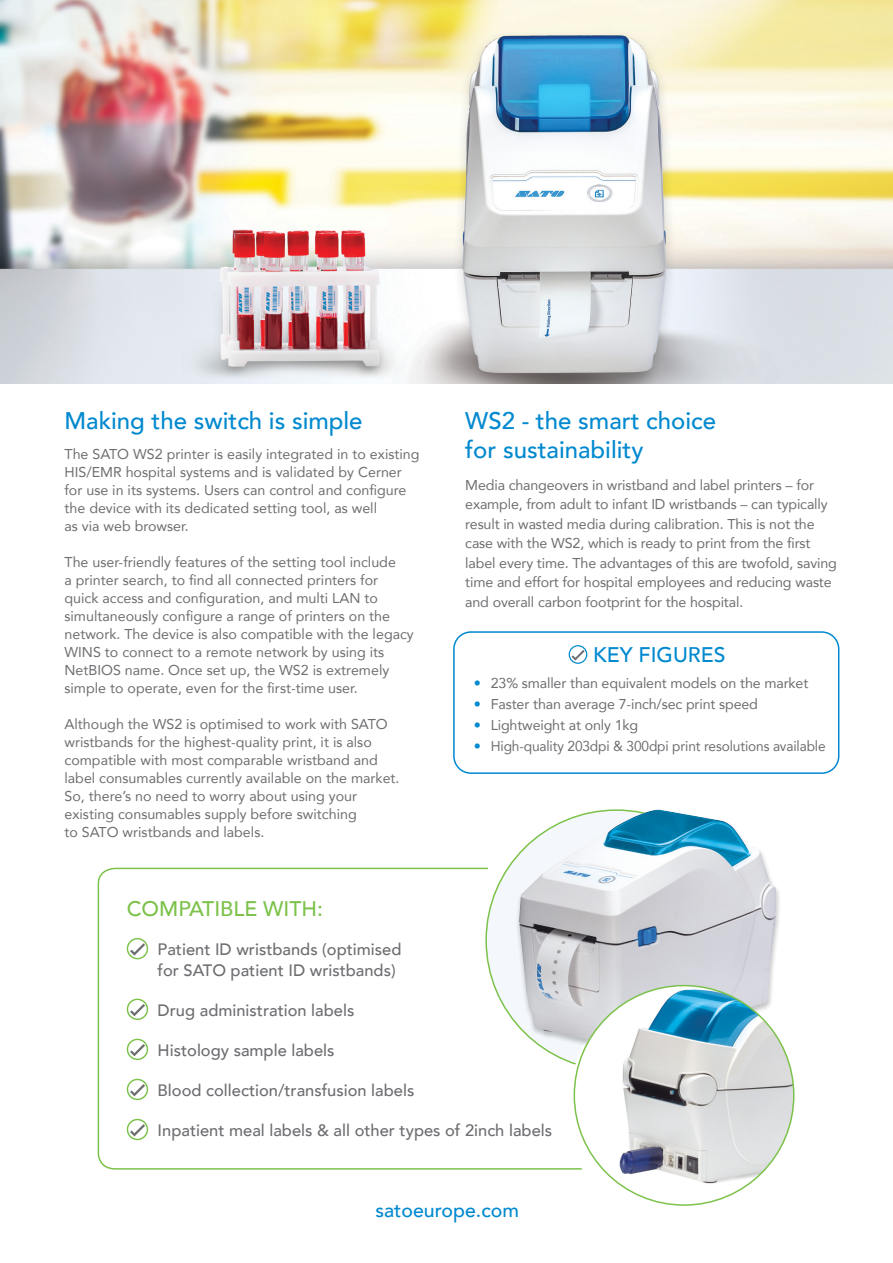
<style>
.page{position:relative;width:893px;height:1263px;background:#fff}
.page>*{position:absolute;margin:0;border:0;box-sizing:border-box;transform-origin:0 0}
.t1{font:500 24px/28.8px "Avenir";color:#0089cf}
.t2{font:500 21.15px "Avenir";color:#7cc24a}
.t3{font:500 21.15px "Avenir";color:#0089cf}
.t4{font:500 19.5px "Avenir";color:#0089cf}
.t5{font:500 16.5px/20.5px "Avenir";color:#6d6e71}
.t6{font:14.25px/18px "Avenir";color:#6d6e71}
.t7{font:14.25px "Avenir";color:#6d6e71;scale:.96 1}
.s1{font-weight:900;color:#0089cf}
</style>
<div class="page">
<div style="left:0;top:0;width:13px;height:195px;background:#0089cf;opacity:.44"></div>
<img style="left:1px;top:0;width:892px;height:384px">
<svg style="left:97px;top:867px;width:477px;height:303px"></svg>
<div style="left:515px;top:809px;width:267px;height:247px;background:#000;opacity:.23"></div>
<img style="left:615px;top:809px;width:42px;height:18px">
<div style="left:453px;top:631px;width:386px;height:143px;border:2px solid #0089cf;border-radius:17px"></div>
<svg style="left:569px;top:645px;width:18px;height:19px"></svg>
<img style="left:574px;top:985px;width:220px;height:215px">
<h1 class="t1" style="left:64px;top:405px;width:300px">Making the switch is simple</h1>
<p class="t6" style="left:64px;top:445px;width:357px">The SATO WS2 printer is easily integrated in to existing HIS/EMR hospital systems and is validated by Cerner for use in its systems. Users can control and configure the device with its dedicated setting tool, as well<br>as via web browser.</p>
<p class="t6" style="left:64px;top:553px;width:351px">The user-friendly features of the setting tool include<br>a printer search, to find all connected printers for quick access and configuration, and multi LAN to simultaneously configure a range of printers on the network. The device is also compatible with the legacy WINS to connect to a remote network by using its NetBIOS name. Once set up, the WS2 is extremely simple to operate, even for the first-time user.</p>
<p class="t6" style="left:64px;top:715px;width:337px">Although the WS2 is optimised to work with SATO wristbands for the highest-quality print, it is also compatible with most comparable wristband and label consumables currently available on the market.<br>So, there’s no need to worry about using your existing consumables supply before switching<br>to SATO wristbands and labels.</p>
<h1 class="t1" style="left:465px;top:405px;width:252px">WS2 - the smart choice for sustainability</h1>
<p class="t6" style="left:465px;top:475px;width:373px;line-height:19.5px">Media changeovers in wristband and label printers – for example, from adult to infant ID wristbands – can typically result in wasted media during calibration. This is not the case with the WS2, which is ready to print from the first label every time. The advantages of this are twofold, saving time and effort for hospital employees and reducing waste and overall carbon footprint for the hospital.</p>
<h2 class="t3" style="left:593px;top:636px;width:134px">KEY FIGURES</h2>
<p class="t6" style="left:474px;top:674px;width:336px"><span class="s1">•</span> 23% smaller than equivalent models on the market</p>
<p class="t6" style="left:474px;top:695px;width:286px"><span class="s1">•</span> Faster than average 7-inch/sec print speed</p>
<p class="t6" style="left:474px;top:716px;width:166px"><span class="s1">•</span> Lightweight at only 1kg</p>
<p class="t7" style="left:474px;top:735px;width:368px"><span class="s1">•</span> High-quality 203dpi &amp; 300dpi print resolutions available</p>
<h2 class="t2" style="left:127px;top:890px;width:198px">COMPATIBLE WITH:</h2>
<p class="t5" style="left:158px;top:938px;width:245px">Patient ID wristbands (optimised for SATO patient ID wristbands)</p>
<p class="t5" style="left:158px;top:999px;width:198px">Drug administration labels</p>
<p class="t5" style="left:158px;top:1039px;width:178px">Histology sample labels</p>
<p class="t5" style="left:158px;top:1079px;width:258px">Blood collection/transfusion labels</p>
<p class="t5" style="left:158px;top:1119px;width:396px">Inpatient meal labels &amp; all other types of 2inch labels</p>
<h3 class="t4" style="left:375px;top:1193px;width:145px">satoeurope.com</h3>
</div>
